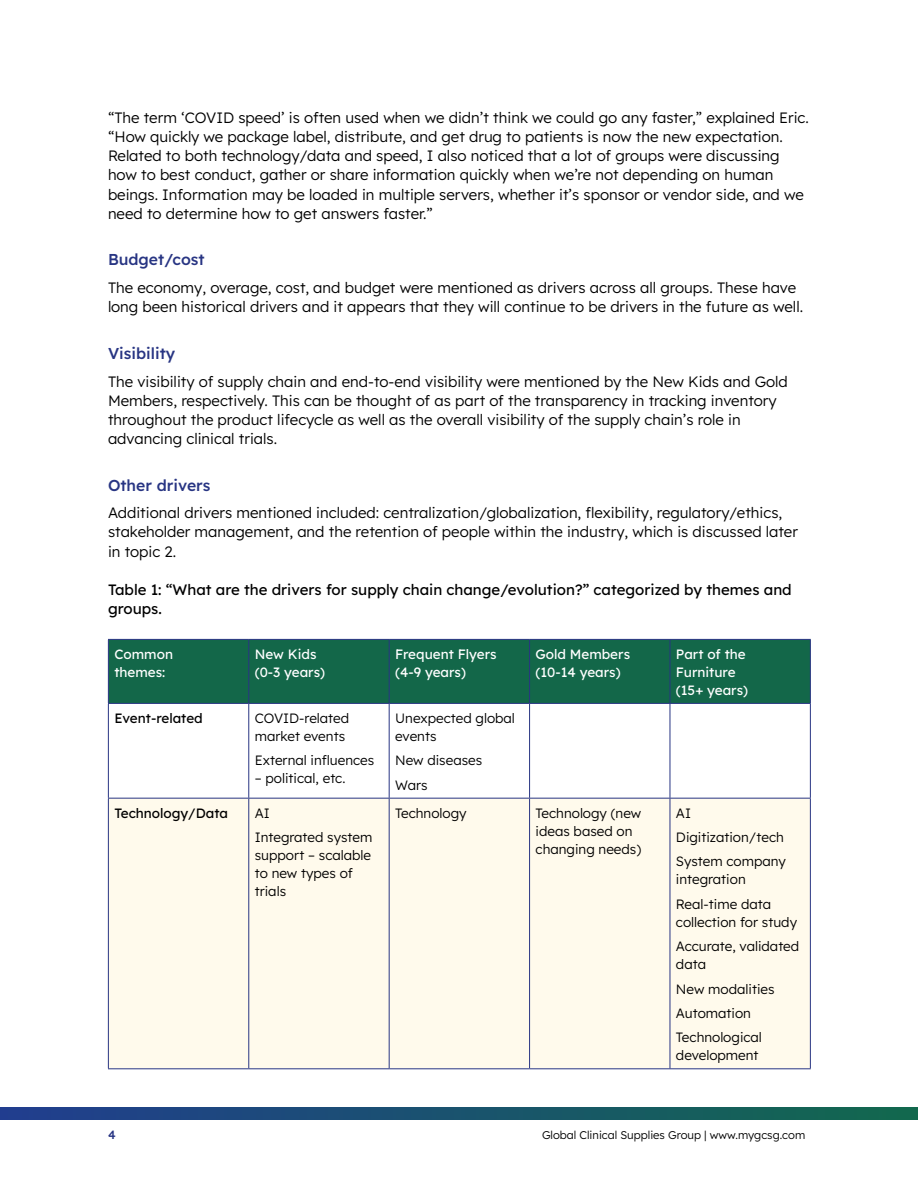
<style>
.page{position:relative;width:918px;height:1188px;background:#fff}
.page>*{position:absolute;margin:0;border:0;box-sizing:border-box;transform-origin:0 0}
.Tertiary_head{font:500 15.75px "Lexend";color:#283583}
.Body_Copy{font:300 15px/19.2px "Lexend";color:#000}
.Body_Copy-2{font:15px/19.2px "Lexend";color:#000}
.Table_copy{font:300 13.5px/18px "Lexend";color:#000}
.Body_Copy-3{font:13.5px/18px "Lexend";color:#fff}
.Table_copy-2{font:13.5px "Lexend";color:#000}
.t1{font:500 12px "Lexend";color:#283583}
.t2{font:300 11.25px "Lexend";color:#000}
</style>
<div class="page">
<svg style="left:0;top:1107px;width:918px;height:13px;background:#19526d"></svg>
<div style="left:109px;top:640px;width:701px;height:63px;background:#136749"></div>
<div style="left:109px;top:799px;width:701px;height:269px;background:#fffaec"></div>
<hr style="left:108px;top:704px;width:1px;height:94px;background:#283583">
<hr style="left:248px;top:704px;width:1px;height:94px;background:#283583">
<hr style="left:389px;top:704px;width:1px;height:94px;background:#283583">
<hr style="left:529px;top:704px;width:1px;height:94px;background:#283583">
<hr style="left:670px;top:704px;width:1px;height:94px;background:#283583">
<hr style="left:810px;top:704px;width:1px;height:94px;background:#283583">
<hr style="left:108px;top:798px;width:141px;height:1px;background:#283583">
<hr style="left:108px;top:799px;width:1px;height:269px;background:#283583">
<hr style="left:249px;top:798px;width:140px;height:1px;background:#283583">
<hr style="left:248px;top:799px;width:1px;height:269px;background:#283583">
<hr style="left:389px;top:798px;width:141px;height:1px;background:#283583">
<hr style="left:389px;top:799px;width:1px;height:269px;background:#283583">
<hr style="left:530px;top:798px;width:140px;height:1px;background:#283583">
<hr style="left:529px;top:799px;width:1px;height:269px;background:#283583">
<hr style="left:670px;top:798px;width:141px;height:1px;background:#283583">
<hr style="left:670px;top:799px;width:1px;height:269px;background:#283583">
<hr style="left:810px;top:799px;width:1px;height:269px;background:#283583">
<hr style="left:108px;top:639px;width:141px;height:1px;background:#283583">
<hr style="left:108px;top:640px;width:1px;height:63px;background:#283583">
<hr style="left:249px;top:639px;width:140px;height:1px;background:#283583">
<hr style="left:248px;top:640px;width:1px;height:63px;background:#283583">
<hr style="left:389px;top:639px;width:141px;height:1px;background:#283583">
<hr style="left:389px;top:640px;width:1px;height:63px;background:#283583">
<hr style="left:530px;top:639px;width:140px;height:1px;background:#283583">
<hr style="left:529px;top:640px;width:1px;height:63px;background:#283583">
<hr style="left:670px;top:639px;width:141px;height:1px;background:#283583">
<hr style="left:670px;top:640px;width:1px;height:63px;background:#283583">
<hr style="left:810px;top:640px;width:1px;height:63px;background:#283583">
<hr style="left:108px;top:703px;width:141px;height:1px;background:#283583">
<hr style="left:249px;top:703px;width:140px;height:1px;background:#283583">
<hr style="left:389px;top:703px;width:141px;height:1px;background:#283583">
<hr style="left:530px;top:703px;width:140px;height:1px;background:#283583">
<hr style="left:670px;top:703px;width:141px;height:1px;background:#283583">
<hr style="left:108px;top:1068px;width:141px;height:1px;background:#283583">
<hr style="left:249px;top:1068px;width:140px;height:1px;background:#283583">
<hr style="left:389px;top:1068px;width:141px;height:1px;background:#283583">
<hr style="left:530px;top:1068px;width:140px;height:1px;background:#283583">
<hr style="left:670px;top:1068px;width:141px;height:1px;background:#283583">
<p class="Body_Copy" style="left:108px;top:107px;width:702px">“The term ‘COVID speed’ is often used when we didn’t think we could go any faster,” explained Eric. “How quickly we package label, distribute, and get drug to patients is now the new expectation.<br>Related to both technology/data and speed, I also noticed that a lot of groups were discussing how to best conduct, gather or share information quickly when we’re not depending on human beings. Information may be loaded in multiple servers, whether it’s sponsor or vendor side, and we need to determine how to get answers faster.”</p>
<p class="Tertiary_head" style="left:108px;top:248px;width:98px">Budget/cost</p>
<p class="Body_Copy" style="left:108px;top:277px;width:697px">The economy, overage, cost, and budget were mentioned as drivers across all groups. These have long been historical drivers and it appears that they will continue to be drivers in the future as well.</p>
<p class="Tertiary_head" style="left:108px;top:342px;width:69px">Visibility</p>
<p class="Body_Copy" style="left:108px;top:371px;width:681px">The visibility of supply chain and end-to-end visibility were mentioned by the New Kids and Gold Members, respectively. This can be thought of as part of the transparency in tracking inventory throughout the product lifecycle as well as the overall visibility of the supply chain’s role in advancing clinical trials.</p>
<p class="Tertiary_head" style="left:108px;top:474px;width:104px">Other drivers</p>
<p class="Body_Copy" style="left:108px;top:502px;width:692px">Additional drivers mentioned included: centralization/globalization, flexibility, regulatory/ethics, stakeholder management, and the retention of people within the industry, which is discussed later in topic 2.</p>
<p class="Body_Copy-2" style="left:108px;top:579px;width:685px">Table 1: “What are the drivers for supply chain change/evolution?” categorized by themes and groups.</p>
<p class="Body_Copy-3" style="left:114px;top:644px;width:60px">Common themes:</p>
<p class="Body_Copy-3" style="left:255px;top:644px;width:63px">New Kids</p>
<p class="Body_Copy-3" style="left:395px;top:644px;width:103px">Frequent Flyers</p>
<p class="Body_Copy-3" style="left:395px;top:662px;width:72px">(4-9 years)</p>
<p class="Body_Copy-3" style="left:536px;top:644px;width:96px">Gold Members</p>
<p class="Body_Copy-3" style="left:536px;top:662px;width:87px">(10-14 years)</p>
<p class="Body_Copy-3" style="left:676px;top:644px;width:74px">Part of the<br>Furniture (15+ years)</p>
<p class="Body_Copy-3" style="left:255px;top:662px;width:72px">(0-3 years)</p>
<p class="Table_copy-2" style="left:114px;top:708px;width:90px">Event-related</p>
<p class="Table_copy" style="left:255px;top:708px;width:96px">COVID-related market events</p>
<p class="Table_copy" style="left:255px;top:751px;width:121px">External influences</p>
<p class="Table_copy" style="left:255px;top:769px;width:92px">– political, etc.</p>
<p class="Table_copy-2" style="left:114px;top:803px;width:115px">Technology/Data</p>
<p class="Table_copy" style="left:255px;top:803px;width:17px">AI</p>
<p class="Table_copy" style="left:255px;top:827px;width:119px">Integrated system support – scalable to new types of trials</p>
<p class="Table_copy" style="left:395px;top:708px;width:121px">Unexpected global events</p>
<p class="Table_copy" style="left:395px;top:751px;width:89px">New diseases</p>
<p class="Table_copy" style="left:395px;top:775px;width:34px">Wars</p>
<p class="Table_copy" style="left:395px;top:803px;width:73px">Technology</p>
<p class="Table_copy" style="left:536px;top:803px;width:107px">Technology (new ideas based on changing needs)</p>
<p class="Table_copy" style="left:676px;top:803px;width:17px">AI</p>
<p class="Table_copy" style="left:676px;top:827px;width:109px">Digitization/tech</p>
<p class="Table_copy" style="left:676px;top:852px;width:112px">System company integration</p>
<p class="Table_copy" style="left:676px;top:894px;width:123px">Real-time data collection for study</p>
<p class="Table_copy" style="left:676px;top:937px;width:125px">Accurate, validated data</p>
<p class="Table_copy" style="left:676px;top:979px;width:100px">New modalities</p>
<p class="Table_copy" style="left:676px;top:1003px;width:77px">Automation</p>
<p class="Table_copy" style="left:676px;top:1028px;width:88px">Technological development</p>
<p class="t1" style="left:108px;top:1126px;width:9px">4</p>
<p class="t2" style="left:542px;top:1127px;width:265px">Global Clinical Supplies Group | www.mygcsg.com</p>
</div>
